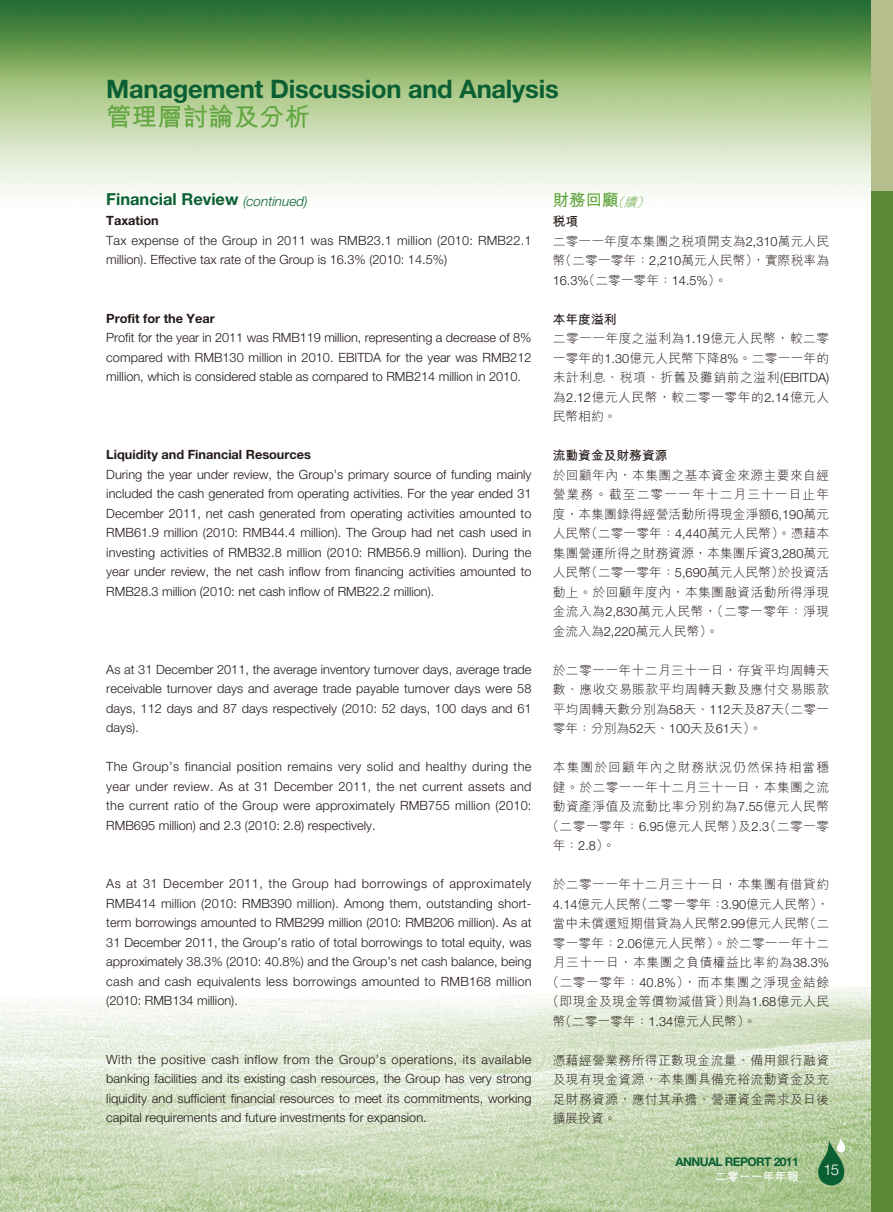
<style>
.page{position:relative;width:893px;height:1212px;background:#fff}
.page>*{position:absolute;margin:0;border:0;box-sizing:border-box;transform-origin:0 0}
.t1{font:700 25.5px "Helvetica Neue LT Std";letter-spacing:-.01em;color:#0a6033}
.t2{font:25.5px "M Hei HK Bold E Ten B5 H";color:#62a640}
.t3{font:700 16.5px "Helvetica Neue LT Std";color:#0a6033}
.t4{font:16.5px "M Hei HK Bold E Ten B5 H";color:#62a640}
.t5{font:300 15px "Helvetica Neue LT Std";color:#fff}
.t6{font:300 12.75px/19.5px "Helvetica Neue LT Std";color:#231916;text-align:justify}
.t7{font:12.75px/19.5px "M Hei HK Light E Ten B5 H";letter-spacing:.03em;color:#231916;text-align:justify}
.t8{font:12.75px/19.5px "M Hei HK Light E Ten B5 H";letter-spacing:.01em;color:#231916}
.t9{font:700 12.75px "Helvetica Neue LT Std";color:#231916}
.t10{font:12.75px "M Hei HK Light E Ten B5 H";color:#231916}
.t11{font:12.75px "M Hei HK Light E Ten B5 H";letter-spacing:.09em;color:#231916}
.t12{font:12.75px "M Hei HK Bold E Ten B5 H";color:#231916}
.t13{font:700 12px "Helvetica Neue LT Std";letter-spacing:-.05em;color:#0a6033}
.t14{font:12px "M Hei HK Bold E Ten B5 H";color:#fff}
.s1{font-weight:300;font-style:italic;font-size:13.5px}
.s2{font-family:"M Hei HK Light E Ten B5 H";font-style:italic;font-size:12.75px}
.s3{font-family:"Helvetica Neue LT Std";font-weight:300}
.s4{font-family:"M Hei HK Light E Ten B5 H";font-weight:400}
</style>
<div class="page">
<img style="left:0;top:0;width:872px;height:703px">
<img style="left:0;top:703px;width:872px;height:509px">
<svg style="left:818px;top:1137px;width:27px;height:48px"></svg>
<div style="left:872px;top:0;width:21px;height:914px;background:#b5bf8d"></div>
<div style="left:872px;top:191px;width:21px;height:1021px;background:#5b8935"></div>
<h1 class="t1" style="left:106px;top:80px;width:454px">Management Discussion and Analysis</h1>
<h1 class="t2" style="left:106px;top:107px;width:205px">管理層討論及分析</h1>
<p class="t3" style="left:106px;top:193px;width:203px">Financial Review <span class="s1">(continued)</span></p>
<p class="t9" style="left:106px;top:216px;width:54px">Taxation</p>
<p class="t6" style="left:106px;top:232px;width:427px">Tax expense of the Group in 2011 was RMB23.1 million (2010: RMB22.1 million). Effective tax rate of the Group is 16.3% (2010: 14.5%)</p>
<p class="t9" style="left:106px;top:314px;width:110px">Profit for the Year</p>
<p class="t6" style="left:106px;top:329px;width:427px">Profit for the year in 2011 was RMB119 million, representing a decrease of 8% compared with RMB130 million in 2010. EBITDA for the year was RMB212 million, which is considered stable as compared to RMB214 million in 2010.</p>
<p class="t9" style="left:106px;top:450px;width:206px">Liquidity and Financial Resources</p>
<p class="t6" style="left:106px;top:466px;width:427px">During the year under review, the Group’s primary source of funding mainly included the cash generated from operating activities. For the year ended 31<br>December 2011, net cash generated from operating activities amounted to RMB61.9 million (2010: RMB44.4 million). The Group had net cash used in investing activities of RMB32.8 million (2010: RMB56.9 million). During the year under review, the net cash inflow from financing activities amounted to RMB28.3 million (2010: net cash inflow of RMB22.2 million).</p>
<p class="t6" style="left:106px;top:661px;width:427px">As at 31 December 2011, the average inventory turnover days, average trade receivable turnover days and average trade payable turnover days were 58 days, 112 days and 87 days respectively (2010: 52 days, 100 days and 61 days).</p>
<p class="t6" style="left:106px;top:758px;width:427px">The Group’s financial position remains very solid and healthy during the year under review. As at 31 December 2011, the net current assets and the current ratio of the Group were approximately RMB755 million (2010:<br>RMB695 million) and 2.3 (2010: 2.8) respectively.</p>
<p class="t6" style="left:106px;top:875px;width:427px">As at 31 December 2011, the Group had borrowings of approximately RMB414 million (2010: RMB390 million). Among them, outstanding short&shy;term borrowings amounted to RMB299 million (2010: RMB206 million). As at 31 December 2011, the Group’s ratio of total borrowings to total equity, was approximately 38.3% (2010: 40.8%) and the Group’s net cash balance, being cash and cash equivalents less borrowings amounted to RMB168 million (2010: RMB134 million).</p>
<p class="t6" style="left:106px;top:1051px;width:427px">With the positive cash inflow from the Group’s operations, its available banking facilities and its existing cash resources, the Group has very strong liquidity and sufficient financial resources to meet its commitments, working capital requirements and future investments for expansion.</p>
<p class="t4" style="left:553px;top:194px;width:102px">財務回顧<span class="s2">（續）</span></p>
<p class="t12" style="left:553px;top:216px;width:27px">稅項</p>
<p class="t8" style="left:553px;top:233px;width:278px">二零一一年度本集團之稅項開支為<span class="s3">2,310</span>萬元人民幣（二零一零年：<span class="s3">2,210</span>萬元人民幣），實際稅率為</p>
<p class="t6" style="left:553px;top:272px;width:176px">16.3%<span class="s4">（二零一零年：</span>14.5%<span class="s4">）。</span></p>
<p class="t12" style="left:553px;top:314px;width:65px">本年度溢利</p>
<p class="t7" style="left:553px;top:330px;width:278px">二零一一年度之溢利為<span class="s3">1.19</span>億元人民幣，較二零一零年的<span class="s3">1.30</span>億元人民幣下降<span class="s3">8%</span>。二零一一年的未計利息、稅項、折舊及攤銷前之溢利<span class="s3">(EBITDA)</span>為<span class="s3">2.12</span>億元人民幣，較二零一零年的<span class="s3">2.14</span>億元人民幣相約。</p>
<p class="t12" style="left:553px;top:450px;width:116px">流動資金及財務資源</p>
<p class="t7" style="left:553px;top:467px;width:278px">於回顧年內，本集團之基本資金來源主要來自經營業務。截至二零一一年十二月三十一日止年度，本集團錄得經營活動所得現金淨額<span class="s3">6,190</span>萬元人民幣（二零一零年：<span class="s3">4,440</span>萬元人民幣）。憑藉本集團營運所得之財務資源，本集團斥資<span class="s3">3,280</span>萬元人民幣（二零一零年：<span class="s3">5,690</span>萬元人民幣）於投資活動上。於回顧年度內，本集團融資活動所得淨現金流入為<span class="s3">2,830</span>萬元人民幣，（二零一零年：淨現金流入為<span class="s3">2,220</span>萬元人民幣）。</p>
<p class="t7" style="left:553px;top:662px;width:278px">於二零一一年十二月三十一日，存貨平均周轉天數、應收交易賬款平均周轉天數及應付交易賬款平均周轉天數分別為<span class="s3">58</span>天、<span class="s3">112</span>天及<span class="s3">87</span>天（二零一零年：分別為<span class="s3">52</span>天、<span class="s3">100</span>天及<span class="s3">61</span>天）。</p>
<p class="t11" style="left:553px;top:762px;width:278px">本集團於回顧年內之財務狀況仍然保持相當穩</p>
<p class="t7" style="left:553px;top:779px;width:278px">健。於二零一一年十二月三十一日，本集團之流</p>
<p class="t7" style="left:553px;top:798px;width:278px">動資產淨值及流動比率分別約為<span class="s3">7.55</span>億元人民幣</p>
<p class="t7" style="left:546px;top:818px;width:284px">（二零一零年：<span class="s3">6.95</span>億元人民幣）及<span class="s3">2.3</span>（二零一零</p>
<p class="t7" style="left:553px;top:837px;width:64px">年：<span class="s3">2.8</span>）。</p>
<p class="t7" style="left:553px;top:876px;width:278px">於二零一一年十二月三十一日，本集團有借貸約</p>
<p class="t10" style="left:553px;top:899px;width:278px"><span class="s3">4.14</span>億元人民幣（二零一零年：<span class="s3">3.90</span>億元人民幣），</p>
<p class="t8" style="left:553px;top:915px;width:278px">當中未償還短期借貸為人民幣<span class="s3">2.99</span>億元人民幣（二</p>
<p class="t8" style="left:553px;top:935px;width:278px">零一零年：<span class="s3">2.06</span>億元人民幣）。於二零一一年十二</p>
<p class="t7" style="left:553px;top:954px;width:278px">月三十一日，本集團之負債權益比率約為<span class="s3">38.3%</span></p>
<p class="t7" style="left:546px;top:974px;width:284px">（二零一零年：<span class="s3">40.8%</span>），而本集團之淨現金結餘</p>
<p class="t7" style="left:546px;top:993px;width:284px">（即現金及現金等價物減借貸）則為<span class="s3">1.68</span>億元人民</p>
<p class="t10" style="left:553px;top:1016px;width:205px">幣（二零一零年：<span class="s3">1.34</span>億元人民幣）。</p>
<p class="t7" style="left:553px;top:1052px;width:278px">憑藉經營業務所得正數現金流量、備用銀行融資及現有現金資源，本集團具備充裕流動資金及充足財務資源，應付其承擔、營運資金需求及日後擴展投資。</p>
<p class="t13" style="left:675px;top:1157px;width:125px">ANNUAL REPORT 2011</p>
<p class="t14" style="left:715px;top:1171px;width:85px">二零一一年年報</p>
<p class="t5" style="left:823px;top:1164px;width:17px">15</p>
</div>
